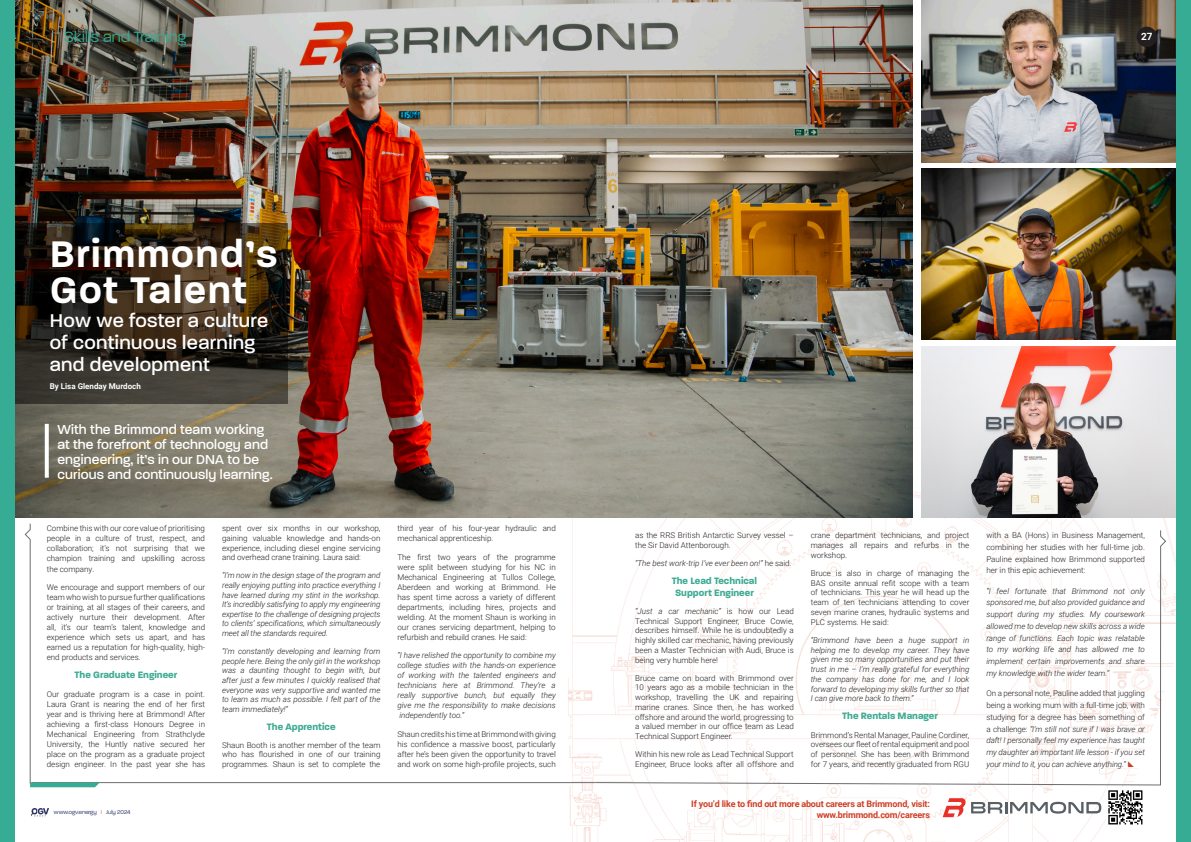
<style>
.page{position:relative;width:1191px;height:842px;background:#fff}
.page>*{position:absolute;margin:0;border:0;box-sizing:border-box;transform-origin:0 0}
.Body_Text{font:600 40px/36px "Paralucent";letter-spacing:.04em;color:#fff}
.Body_Text-2{font:500 20px/22px "Paralucent";letter-spacing:.02em;color:#fff}
.t1{font:300 16px "Paralucent";letter-spacing:.01em;color:#35ac93}
.Body_Text-3{font:500 14px/15px "Paralucent";letter-spacing:.01em;color:#fff}
.Body_Text-4{font:700 10px/12.1px "Paralucent";color:#3dab93;text-align:center}
.t2{font:700 10px "Roboto";color:#fff}
.t3{font:700 9px/11.1px "Roboto";letter-spacing:-.02em;color:#ce3f27;text-align:right}
.Body_Text-5{font:300 8px/10px "Roboto";color:#231f20;text-align:justify}
.Body_Text-6{font:italic 300 8px/11.8px "Roboto";color:#231f20;text-align:justify}
.Body_Text-7{font:700 8px "Roboto";color:#fff}
.t4{font:300 6px "Paralucent";color:#233065}
.s1{color:#ec592b}
.s2{font-style:normal}
.s3{font-style:italic}
</style>
<div class="page">
<img style="left:31px;top:809px;width:17px;height:8px">
<hr style="left:31px;top:782px;width:564px;height:1px;background:#6c6d70">
<img style="left:556px;top:245px;width:620px;height:597px">
<img style="left:921px;top:347px;width:255px;height:170px">
<img style="left:921px;top:169px;width:255px;height:170px">
<img style="left:921px;top:0;width:255px;height:162px">
<img style="left:14px;top:0;width:898px;height:517px">
<svg style="left:25px;top:523px;width:74px;height:264px"></svg>
<div style="left:1176px;top:0;width:15px;height:842px;background:#35ac93"></div>
<svg style="left:942px;top:798px;width:159px;height:19px"></svg>
<img style="left:1106px;top:788px;width:39px;height:39px">
<svg style="left:595px;top:530px;width:570px;height:255px"></svg>
<div style="left:1136px;top:27px;width:21px;height:20px;background:#231f20;border-radius:50%"></div>
<svg style="left:14px;top:224px;width:274px;height:180px;background:#33291d"></svg>
<div style="left:0;top:0;width:14px;height:842px;background:#35ac93"></div>
<svg style="left:45px;top:424px;width:4px;height:54px"></svg>
<svg style="left:1128px;top:761px;width:6px;height:6px"></svg>
<p class="t1" style="left:64px;top:27px;width:124px">Skills and Training</p>
<p class="Body_Text" style="left:50px;top:236px;width:229px">Brimmond’s<br>Got Talent</p>
<p class="Body_Text-2" style="left:50px;top:310px;width:220px">How we foster a culture of continuous learning and development</p>
<p class="Body_Text-7" style="left:50px;top:381px;width:93px">By Lisa Glenday Murdoch</p>
<p class="Body_Text-3" style="left:57px;top:422px;width:216px">With the Brimmond team working at the forefront of technology and engineering, it’s in our DNA to be curious and continuously learning.</p>
<p class="Body_Text-5" style="left:47px;top:523px;width:160px">Combine this with our core value of prioritising people in a culture of trust, respect, and collaboration; it’s not surprising that we champion training and upskilling across the company.</p>
<p class="Body_Text-5" style="left:47px;top:582px;width:160px">We encourage and support members of our team who wish to pursue further qualifications or training, at all stages of their careers, and actively nurture their development. After all, it’s our team’s talent, knowledge and experience which sets us apart, and has earned us a reputation for high-quality, high&shy;end products and services.</p>
<p class="Body_Text-4" style="left:75px;top:669px;width:104px">The Graduate Engineer</p>
<p class="Body_Text-5" style="left:47px;top:689px;width:160px">Our graduate program is a case in point.<br>Laura Grant is nearing the end of her first year and is thriving here at Brimmond! After achieving a first-class Honours Degree in Mechanical Engineering from Strathclyde University, the Huntly native secured her place on the program as a graduate project design engineer. In the past year she has</p>
<p class="t4" style="left:54px;top:808px;width:78px">www.ogv.energy <span class="s1">I</span> July 2024</p>
<p class="Body_Text-5" style="left:222px;top:523px;width:160px;line-height:9.6px">spent over six months in our workshop, gaining valuable knowledge and hands-on experience, including diesel engine servicing and overhead crane training. Laura said:</p>
<p class="Body_Text-6" style="left:222px;top:570px;width:160px;line-height:9.6px">“I’m now in the design stage of the program and really enjoying putting into practice everything I have learned during my stint in the workshop.<br>It’s incredibly satisfying to apply my engineering expertise to the challenge of designing projects to clients’ specifications, which simultaneously meet all the standards required.</p>
<p class="Body_Text-6" style="left:222px;top:646px;width:160px;line-height:9.6px">“I'm constantly developing and learning from people here. Being the only girl in the workshop was a daunting thought to begin with, but after just a few minutes I quickly realised that everyone was very supportive and wanted me to learn as much as possible. I felt part of the team immediately!”</p>
<p class="Body_Text-4" style="left:267px;top:720px;width:70px">The Apprentice</p>
<p class="Body_Text-5" style="left:222px;top:740px;width:160px;line-height:9.6px">Shaun Booth is another member of the team who has flourished in one of our training programmes. Shaun is set to complete the</p>
<p class="Body_Text-5" style="left:397px;top:523px;width:160px">third year of his four-year hydraulic and mechanical apprenticeship.</p>
<p class="Body_Text-5" style="left:397px;top:552px;width:160px">The first two years of the programme were split between studying for his NC in Mechanical Engineering at Tullos College, Aberdeen and working at Brimmond. He has spent time across a variety of different departments, including hires, projects and welding. At the moment Shaun is working in our cranes servicing department, helping to refurbish and rebuild cranes. He said:</p>
<p class="Body_Text-6" style="left:397px;top:650px;width:160px;line-height:10px">“I have relished the opportunity to combine my college studies with the hands-on experience of working with the talented engineers and technicians here at Brimmond. They’re a really supportive bunch, but equally they give me the responsibility to make decisions independently too.”</p>
<p class="Body_Text-5" style="left:397px;top:729px;width:160px">Shaun credits his time at Brimmond with giving his confidence a massive boost, particularly after he’s been given the opportunity to travel and work on some high-profile projects, such</p>
<p class="t2" style="left:1141px;top:30px;width:13px">27</p>
<p class="Body_Text-5" style="left:635px;top:530px;width:160px;line-height:9.7px">as the RRS British Antarctic Survey vessel – the Sir David Attenborough.</p>
<p class="Body_Text-6" style="left:635px;top:557px;width:158px">“The best work-trip I’ve ever been on!” <span class="s2">he said.</span></p>
<p class="Body_Text-4" style="left:672px;top:574px;width:87px">The Lead Technical<br>Support Engineer</p>
<p class="Body_Text-5" style="left:635px;top:606px;width:160px;line-height:9.7px"><span class="s3">“Just a car mechanic”</span> is how our Lead Technical Support Engineer, Bruce Cowie, describes himself. While he is undoubtedly a highly skilled car mechanic, having previously been a Master Technician with Audi, Bruce is being very humble here!</p>
<p class="Body_Text-5" style="left:635px;top:673px;width:160px;line-height:9.7px">Bruce came on board with Brimmond over 10 years ago as a mobile technician in the workshop, travelling the UK and repairing marine cranes. Since then, he has worked offshore and around the world, progressing to a valued member in our office team as Lead Technical Support Engineer.</p>
<p class="Body_Text-5" style="left:635px;top:749px;width:160px;line-height:9.7px">Within his new role as Lead Technical Support<br>Engineer, Bruce looks after all offshore and</p>
<p class="Body_Text-5" style="left:810px;top:530px;width:160px">crane department technicians, and project manages all repairs and refurbs in the workshop.</p>
<p class="Body_Text-5" style="left:810px;top:568px;width:160px">Bruce is also in charge of managing the BAS onsite annual refit scope with a team of technicians. This year he will head up the team of ten technicians attending to cover seven marine cranes, hydraulic systems and PLC systems. He said:</p>
<p class="Body_Text-6" style="left:810px;top:635px;width:160px;line-height:9.8px">“Brimmond have been a huge support in helping me to develop my career. They have given me so many opportunities and put their trust in me – I’m really grateful for everything the company has done for me, and I look forward to developing my skills further so that I can give more back to them.”</p>
<p class="Body_Text-4" style="left:842px;top:710px;width:97px">The Rentals Manager</p>
<p class="Body_Text-5" style="left:810px;top:729px;width:160px">Brimmond’s Rental Manager, Pauline Cordiner, oversees our fleet of rental equipment and pool of personnel. She has been with Brimmond for 7 years, and recently graduated from RGU</p>
<p class="t3" style="left:691px;top:798px;width:240px">If you’d like to find out more about careers at Brimmond, visit: www.brimmond.com/careers</p>
<p class="Body_Text-5" style="left:986px;top:529px;width:160px;line-height:11.8px">with a BA (Hons) in Business Management, combining her studies with her full-time job.<br>Pauline explained how Brimmond supported her in this epic achievement:</p>
<p class="Body_Text-6" style="left:986px;top:585px;width:160px">“I feel fortunate that Brimmond not only sponsored me, but also provided guidance and support during my studies. My coursework allowed me to develop new skills across a wide range of functions. Each topic was relatable to my working life and has allowed me to implement certain improvements and share my knowledge with the wider team.”</p>
<p class="Body_Text-6" style="left:986px;top:687px;width:160px"><span class="s2">On a personal note, Pauline added that juggling being a working mum with a full-time job, with studying for a degree has been something of a challenge:</span> “I’m still not sure if I was brave or daft! I personally feel my experience has taught my daughter an important life lesson - if you set your mind to it, you can achieve anything.”</p>
</div>
